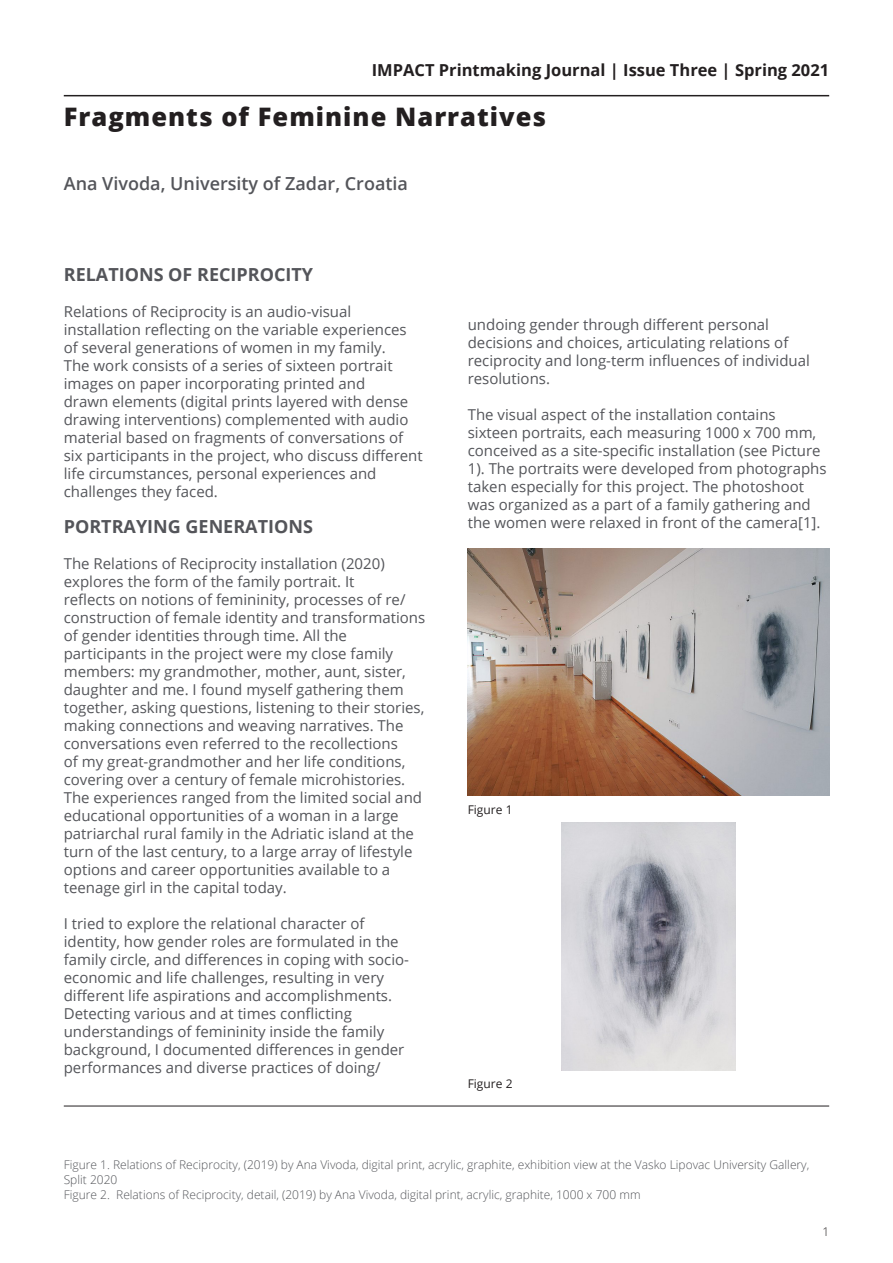
<style>
.page{position:relative;width:893px;height:1263px;background:#fff}
.page>*{position:absolute;margin:0;border:0;box-sizing:border-box;transform-origin:0 0}
.t1{font:800 25.5px "Open Sans";letter-spacing:.04em;color:#231f20}
.Main_Text{font:700 18px "Open Sans";color:#54555a}
.t2{font:600 18px "Open Sans";color:#54555a}
.t3{font:700 16.5px "Open Sans";color:#231f20}
.Main_Text-2{font:15px/18px "Open Sans";color:#54555a}
.t4{font:300 12px/15px "Open Sans";color:#54555a}
.t5{font:12px "Open Sans";color:#231f20}
.t6{font:300 12px "Open Sans";color:#231f20}
</style>
<div class="page">
<hr style="left:64px;top:95px;width:765px;height:1px;background:#231f20">
<hr style="left:64px;top:1106px;width:765px;height:1px;background:#231f20">
<img style="left:468px;top:549px;width:361px;height:247px">
<img style="left:562px;top:823px;width:173px;height:247px">
<p class="t3" style="left:372px;top:59px;width:459px">IMPACT Printmaking Journal | Issue Three | Spring 2021</p>
<p class="t1" style="left:64px;top:98px;width:484px">Fragments of Feminine Narratives</p>
<p class="t2" style="left:64px;top:171px;width:346px">Ana Vivoda, University of Zadar, Croatia</p>
<p class="Main_Text" style="left:64px;top:261px;width:251px">RELATIONS OF RECIPROCITY</p>
<p class="Main_Text-2" style="left:64px;top:302px;width:360px">Relations of Reciprocity is an audio-visual installation reflecting on the variable experiences of several generations of women in my family.<br>The work consists of a series of sixteen portrait images on paper incorporating printed and<br>drawn elements (digital prints layered with dense drawing interventions) complemented with audio material based on fragments of conversations of six participants in the project, who discuss different life circumstances, personal experiences and challenges they faced.</p>
<p class="Main_Text" style="left:64px;top:513px;width:251px">PORTRAYING GENERATIONS</p>
<p class="Main_Text-2" style="left:64px;top:554px;width:363px">The Relations of Reciprocity installation (2020) explores the form of the family portrait. It<br>reflects on notions of femininity, processes of re/ construction of female identity and transformations of gender identities through time. All the participants in the project were my close family members: my grandmother, mother, aunt, sister, daughter and me. I found myself gathering them together, asking questions, listening to their stories, making connections and weaving narratives. The conversations even referred to the recollections<br>of my great-grandmother and her life conditions, covering over a century of female microhistories.<br>The experiences ranged from the limited social and educational opportunities of a woman in a large patriarchal rural family in the Adriatic island at the turn of the last century, to a large array of lifestyle options and career opportunities available to a teenage girl in the capital today.</p>
<p class="Main_Text-2" style="left:64px;top:914px;width:347px">I tried to explore the relational character of identity, how gender roles are formulated in the family circle, and differences in coping with socio&shy;economic and life challenges, resulting in very different life aspirations and accomplishments.<br>Detecting various and at times conflicting understandings of femininity inside the family background, I documented differences in gender performances and diverse practices of doing/</p>
<p class="Main_Text-2" style="left:468px;top:316px;width:344px">undoing gender through different personal decisions and choices, articulating relations of reciprocity and long-term influences of individual resolutions.</p>
<p class="Main_Text-2" style="left:468px;top:406px;width:360px">The visual aspect of the installation contains sixteen portraits, each measuring 1000 x 700 mm, conceived as a site-specific installation (see Picture 1). The portraits were developed from photographs taken especially for this project. The photoshoot was organized as a part of a family gathering and the women were relaxed in front of the camera[1].</p>
<p class="t5" style="left:468px;top:801px;width:46px">Figure 1</p>
<p class="t5" style="left:468px;top:1075px;width:46px">Figure 2</p>
<p class="t4" style="left:64px;top:1157px;width:747px">Figure 1. Relations of Reciprocity, (2019) by Ana Vivoda, digital print, acrylic, graphite, exhibition view at the Vasko Lipovac University Gallery,<br>Split 2020</p>
<p class="t4" style="left:64px;top:1187px;width:578px">Figure 2. Relations of Reciprocity, detail, (2019) by Ana Vivoda, digital print, acrylic, graphite, 1000 x 700 mm</p>
<p class="t6" style="left:822px;top:1223px;width:8px">1</p>
</div>
